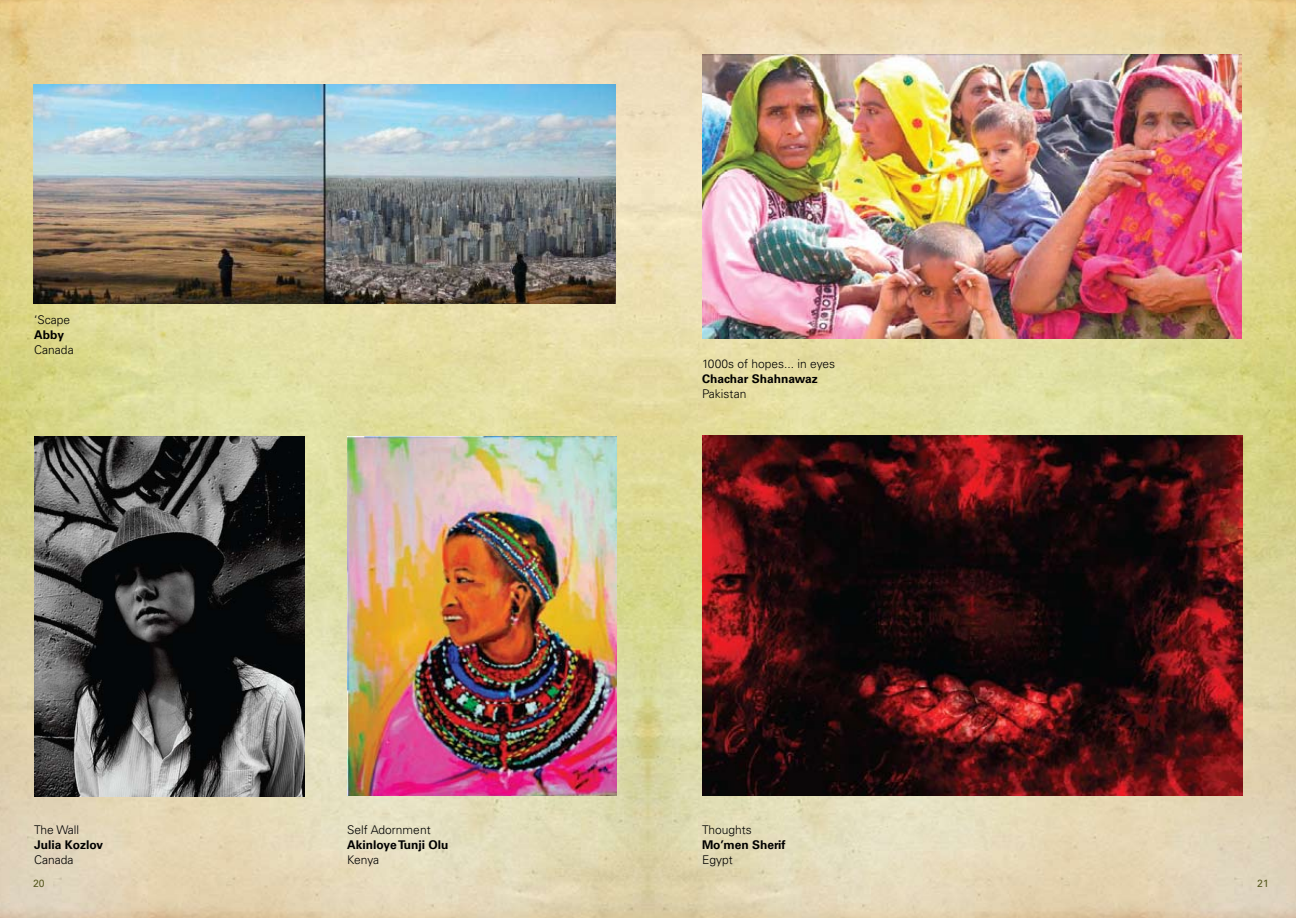
<style>
.page{position:relative;width:1296px;height:918px;background:#fff}
.page>*{position:absolute;margin:0;border:0;box-sizing:border-box;transform-origin:0 0}
.t1{font:300 12px "Univers LT Std";color:#000}
.t2{font:700 12px "Univers LT Std";color:#000}
.t3{font:10.5px "Univers LT Std";color:#575921}
</style>
<div class="page">
<img style="left:0;top:0;width:1296px;height:918px">
<img style="left:33px;top:85px;width:583px;height:218px">
<img style="left:34px;top:437px;width:270px;height:359px">
<img style="left:702px;top:436px;width:540px;height:360px">
<img style="left:702px;top:54px;width:540px;height:285px">
<img style="left:347px;top:437px;width:269px;height:359px">
<p class="t1" style="left:34px;top:313px;width:38px">‘Scape</p>
<p class="t2" style="left:34px;top:328px;width:31px">Abby</p>
<p class="t1" style="left:34px;top:343px;width:41px">Canada</p>
<p class="t1" style="left:34px;top:823px;width:47px">The Wall</p>
<p class="t2" style="left:34px;top:838px;width:70px">Julia Kozlov</p>
<p class="t1" style="left:34px;top:853px;width:41px">Canada</p>
<p class="t1" style="left:347px;top:823px;width:85px">Self Adornment</p>
<p class="t2" style="left:347px;top:838px;width:103px">Akinloye Tunji Olu</p>
<p class="t1" style="left:347px;top:853px;width:33px">Kenya</p>
<p class="t1" style="left:702px;top:356px;width:135px">1000s of hopes... in eyes</p>
<p class="t2" style="left:702px;top:371px;width:117px">Chachar Shahnawaz</p>
<p class="t1" style="left:702px;top:386px;width:46px">Pakistan</p>
<p class="t1" style="left:702px;top:823px;width:51px">Thoughts</p>
<p class="t2" style="left:702px;top:838px;width:85px">Mo’men Sherif</p>
<p class="t1" style="left:702px;top:853px;width:32px">Egypt</p>
<p class="t3" style="left:33px;top:877px;width:13px">20</p>
<p class="t3" style="left:1257px;top:877px;width:13px">21</p>
</div>
